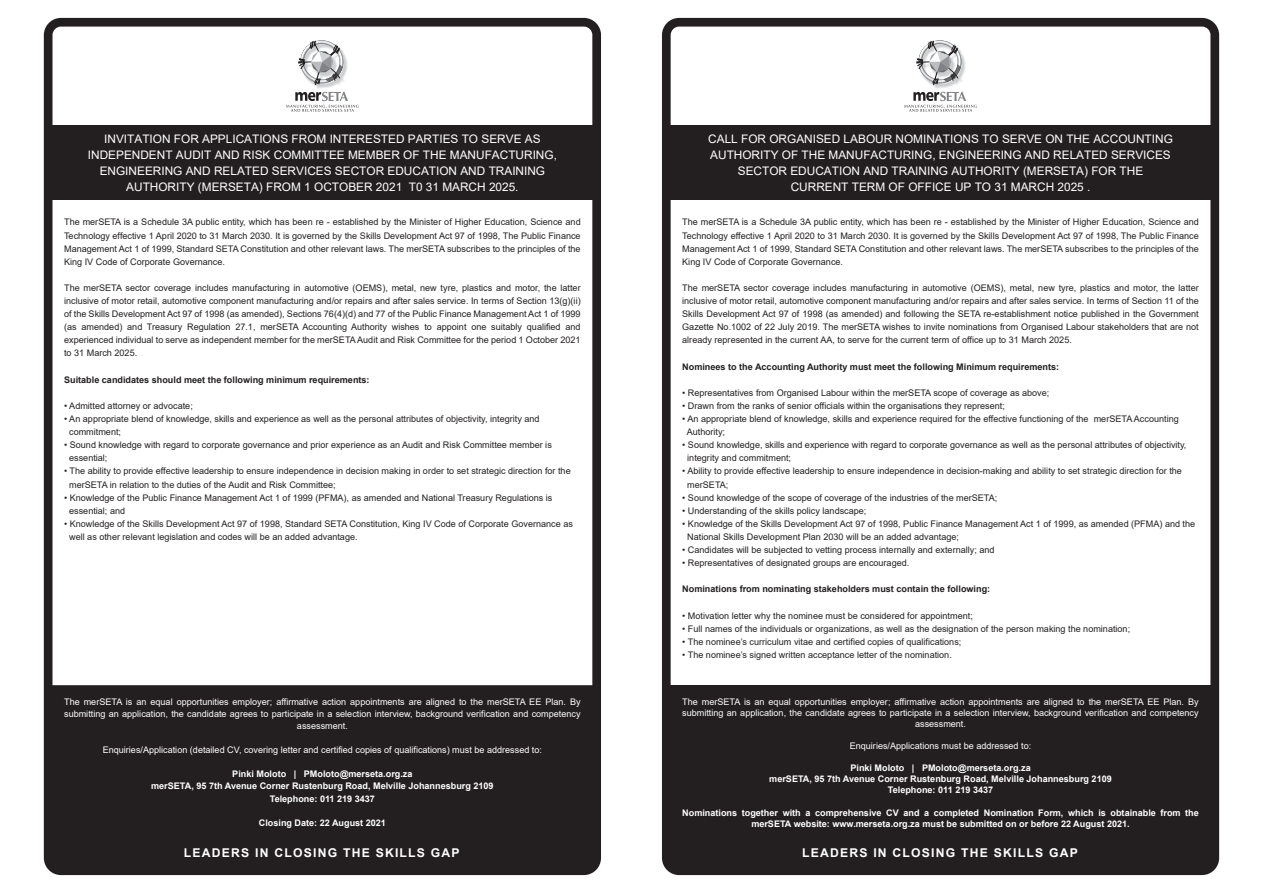
<style>
.page{position:relative;width:1263px;height:893px;background:#fff}
.page>*{position:absolute;margin:0;border:0;box-sizing:border-box;transform-origin:0 0}
.t1{font:700 12.15px "Arial";letter-spacing:.1em;color:#fff}
.t2{font:11.7px/16.2px "Arial";color:#fff;text-align:center}
.t3{font:9px/13px "Arial";color:#231f20}
.t4{font:9px/12.1px "Arial";color:#fff;text-align:center}
.t5{font:700 9px/11.1px "Arial";color:#fff;text-align:center}
.t6{font:700 9px "Arial";color:#231f20}
</style>
<div class="page">
<div style="left:44px;top:18px;width:557px;height:857px;background:#231f20;border-radius:17px"></div>
<div style="left:53px;top:27px;width:539px;height:839px;background:#fff;border-radius:8px"></div>
<div style="left:48px;top:838px;width:549px;height:32px;background:#231f20"></div>
<div style="left:48px;top:125px;width:549px;height:75px;background:#231f20"></div>
<div style="left:48px;top:685px;width:549px;height:153px;background:#231f20"></div>
<div style="left:662px;top:18px;width:557px;height:857px;background:#231f20;border-radius:17px"></div>
<div style="left:671px;top:27px;width:539px;height:839px;background:#fff;border-radius:8px"></div>
<div style="left:666px;top:838px;width:549px;height:32px;background:#231f20"></div>
<div style="left:666px;top:125px;width:549px;height:75px;background:#231f20"></div>
<div style="left:666px;top:685px;width:549px;height:153px;background:#231f20"></div>
<img style="left:316px;top:59px;width:32px;height:30px">
<svg style="left:286px;top:92px;width:73px;height:20px"></svg>
<svg style="left:298px;top:40px;width:48px;height:46px"></svg>
<img style="left:934px;top:59px;width:32px;height:30px">
<svg style="left:904px;top:92px;width:73px;height:20px"></svg>
<svg style="left:916px;top:40px;width:48px;height:46px"></svg>
<p class="t2" style="left:88px;top:130px;width:471px">INVITATION FOR APPLICATIONS FROM INTERESTED PARTIES TO SERVE AS INDEPENDENT AUDIT AND RISK COMMITTEE MEMBER OF THE MANUFACTURING, ENGINEERING AND RELATED SERVICES SECTOR EDUCATION AND TRAINING AUTHORITY (MERSETA) FROM 1 OCTOBER 2021 T0 31 MARCH 2025.</p>
<p class="t3" style="left:64px;top:216px;width:518px;text-align:justify">The merSETA is a Schedule 3A public entity, which has been re - established by the Minister of Higher Education, Science and Technology effective 1 April 2020 to 31 March 2030. It is governed by the Skills Development Act 97 of 1998, The Public Finance Management Act 1 of 1999, Standard SETA Constitution and other relevant laws. The merSETA subscribes to the principles of the King IV Code of Corporate Governance.</p>
<p class="t3" style="left:64px;top:281px;width:518px;text-align:justify">The merSETA sector coverage includes manufacturing in automotive (OEMS), metal, new tyre, plastics and motor, the latter inclusive of motor retail, automotive component manufacturing and/or repairs and after sales service. In terms of Section 13(g)(ii) of the Skills Development Act 97 of 1998 (as amended), Sections 76(4)(d) and 77 of the Public Finance Management Act 1 of 1999 (as amended) and Treasury Regulation 27.1, merSETA Accounting Authority wishes to appoint one suitably qualified and experienced individual to serve as independent member for the merSETA Audit and Risk Committee for the period 1 October 2021 to 31 March 2025.</p>
<p class="t6" style="left:64px;top:373px;width:307px">Suitable candidates should meet the following minimum requirements:</p>
<p class="t3" style="left:64px;top:399px;width:130px">• Admitted attorney or advocate;</p>
<p class="t3" style="left:69px;top:412px;width:472px;text-indent:-5px">• An appropriate blend of knowledge, skills and experience as well as the personal attributes of objectivity, integrity and commitment;</p>
<p class="t3" style="left:69px;top:438px;width:484px;text-indent:-5px">• Sound knowledge with regard to corporate governance and prior experience as an Audit and Risk Committee member is essential;</p>
<p class="t3" style="left:69px;top:465px;width:503px;text-indent:-5px">• The ability to provide effective leadership to ensure independence in decision making in order to set strategic direction for the merSETA in relation to the duties of the Audit and Risk Committee;</p>
<p class="t3" style="left:69px;top:491px;width:485px;text-indent:-5px">• Knowledge of the Public Finance Management Act 1 of 1999 (PFMA), as amended and National Treasury Regulations is essential; and</p>
<p class="t3" style="left:69px;top:517px;width:505px;text-indent:-5px">• Knowledge of the Skills Development Act 97 of 1998, Standard SETA Constitution, King IV Code of Corporate Governance as well as other relevant legislation and codes will be an added advantage.</p>
<p class="t4" style="left:64px;top:695px;width:518px">The merSETA is an equal opportunities employer; affirmative action appointments are aligned to the merSETA EE Plan. By submitting an application, the candidate agrees to participate in a selection interview, background verification and competency assessment.</p>
<p class="t4" style="left:103px;top:744px;width:441px">Enquiries/Application (detailed CV, covering letter and certified copies of qualifications) must be addressed to:</p>
<p class="t5" style="left:151px;top:768px;width:344px;line-height:12.1px">Pinki Moloto | PMoloto@merseta.org.za<br>merSETA, 95 7th Avenue Corner Rustenburg Road, Melville Johannesburg 2109<br>Telephone: 011 219 3437</p>
<p class="t5" style="left:259px;top:817px;width:129px">Closing Date: 22 August 2021</p>
<h1 class="t1" style="left:184px;top:845px;width:277px">LEADERS IN CLOSING THE SKILLS GAP</h1>
<p class="t2" style="left:708px;top:130px;width:466px">CALL FOR ORGANISED LABOUR NOMINATIONS TO SERVE ON THE ACCOUNTING AUTHORITY OF THE MANUFACTURING, ENGINEERING AND RELATED SERVICES SECTOR EDUCATION AND TRAINING AUTHORITY (MERSETA) FOR THE CURRENT TERM OF OFFICE UP TO 31 MARCH 2025 .</p>
<p class="t3" style="left:682px;top:216px;width:518px;text-align:justify">The merSETA is a Schedule 3A public entity, which has been re - established by the Minister of Higher Education, Science and Technology effective 1 April 2020 to 31 March 2030. It is governed by the Skills Development Act 97 of 1998, The Public Finance Management Act 1 of 1999, Standard SETA Constitution and other relevant laws. The merSETA subscribes to the principles of the King IV Code of Corporate Governance.</p>
<p class="t3" style="left:682px;top:281px;width:518px;text-align:justify">The merSETA sector coverage includes manufacturing in automotive (OEMS), metal, new tyre, plastics and motor, the latter inclusive of motor retail, automotive component manufacturing and/or repairs and after sales service. In terms of Section 11 of the Skills Development Act 97 of 1998 (as amended) and following the SETA re-establishment notice published in the Government Gazette No.1002 of 22 July 2019. The merSETA wishes to invite nominations from Organised Labour stakeholders that are not already represented in the current AA, to serve for the current term of office up to 31 March 2025.</p>
<p class="t6" style="left:682px;top:360px;width:378px">Nominees to the Accounting Authority must meet the following Minimum requirements:</p>
<p class="t3" style="left:682px;top:386px;width:369px">• Representatives from Organised Labour within the merSETA scope of coverage as above;</p>
<p class="t3" style="left:682px;top:399px;width:324px">• Drawn from the ranks of senior officials within the organisations they represent;</p>
<p class="t3" style="left:687px;top:412px;width:493px;text-indent:-5px">• An appropriate blend of knowledge, skills and experience required for the effective functioning of the merSETA Accounting<br>Authority;</p>
<p class="t3" style="left:687px;top:438px;width:501px;text-indent:-5px">• Sound knowledge, skills and experience with regard to corporate governance as well as the personal attributes of objectivity, integrity and commitment;</p>
<p class="t3" style="left:687px;top:465px;width:496px;text-indent:-5px">• Ability to provide effective leadership to ensure independence in decision-making and ability to set strategic direction for the merSETA;</p>
<p class="t3" style="left:682px;top:491px;width:317px">• Sound knowledge of the scope of coverage of the industries of the merSETA;</p>
<p class="t3" style="left:682px;top:504px;width:186px">• Understanding of the skills policy landscape;</p>
<p class="t3" style="left:687px;top:517px;width:509px;text-indent:-5px">• Knowledge of the Skills Development Act 97 of 1998, Public Finance Management Act 1 of 1999, as amended (PFMA) and the<br>National Skills Development Plan 2030 will be an added advantage;</p>
<p class="t3" style="left:682px;top:543px;width:314px">• Candidates will be subjected to vetting process internally and externally; and</p>
<p class="t3" style="left:682px;top:556px;width:229px">• Representatives of designated groups are encouraged.</p>
<p class="t6" style="left:682px;top:583px;width:309px">Nominations from nominating stakeholders must contain the following:</p>
<p class="t3" style="left:682px;top:609px;width:292px">• Motivation letter why the nominee must be considered for appointment;</p>
<p class="t3" style="left:682px;top:622px;width:449px">• Full names of the individuals or organizations, as well as the designation of the person making the nomination;</p>
<p class="t3" style="left:682px;top:635px;width:281px">• The nominee’s curriculum vitae and certified copies of qualifications;</p>
<p class="t3" style="left:682px;top:648px;width:271px">• The nominee’s signed written acceptance letter of the nomination.</p>
<p class="t4" style="left:682px;top:696px;width:518px;line-height:11.1px">The merSETA is an equal opportunities employer; affirmative action appointments are aligned to the merSETA EE Plan. By submitting an application, the candidate agrees to participate in a selection interview, background verification and competency assessment.</p>
<p class="t4" style="left:850px;top:740px;width:183px">Enquiries/Applications must be addressed to:</p>
<p class="t5" style="left:769px;top:763px;width:344px">Pinki Moloto | PMoloto@merseta.org.za<br>merSETA, 95 7th Avenue Corner Rustenburg Road, Melville Johannesburg 2109<br>Telephone: 011 219 3437</p>
<p class="t5" style="left:682px;top:807px;width:518px">Nominations together with a comprehensive CV and a completed Nomination Form, which is obtainable from the merSETA website: www.merseta.org.za must be submitted on or before 22 August 2021.</p>
<h1 class="t1" style="left:802px;top:845px;width:277px">LEADERS IN CLOSING THE SKILLS GAP</h1>
</div>
